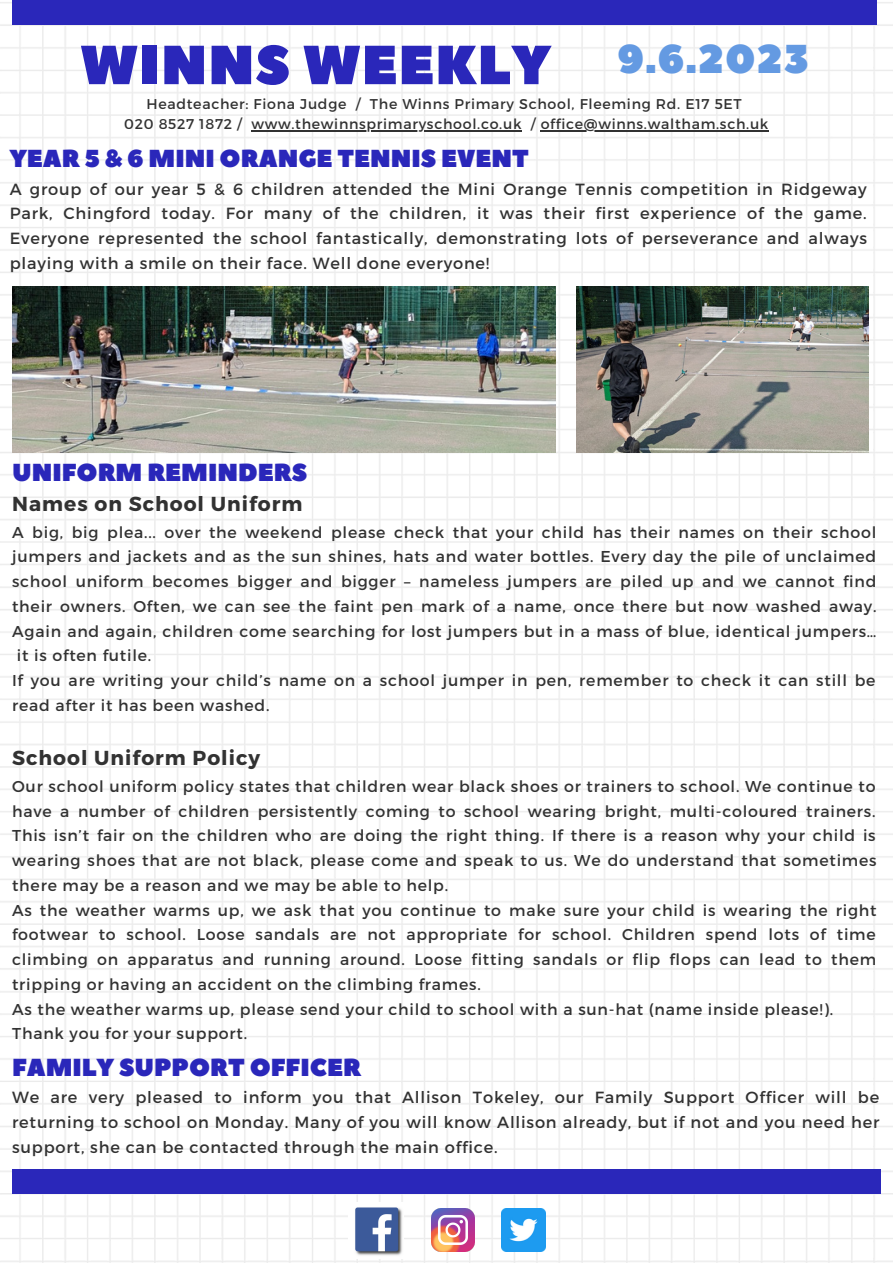
<style>
.page{position:relative;width:893px;height:1264px;background:#fff}
.page>*{position:absolute;margin:0;border:0;box-sizing:border-box;transform-origin:0 0}
.t1{font:54.9px "Peace Sans";letter-spacing:.02em;color:#2a27ba}
.t2{font:40.2px "Peace Sans";color:#649ae2}
.t3{font:24.6px "Peace Sans";color:#2a27ba}
.t4{font:700 20.25px "Montserrat";letter-spacing:.05em;color:#323232}
.t5{font:16.2px/24.8px "Montserrat";letter-spacing:.05em;color:#323232;text-align:justify}
.t6{font:15.75px/24.8px "Montserrat";letter-spacing:.05em;color:#323232;text-align:justify}
.t7{font:14.1px "Montserrat";letter-spacing:.05em;color:#323232}
</style>
<div class="page">
<img style="left:0;top:2px;width:892px;height:1260px">
<div style="left:12px;top:0;width:865px;height:25px;background:#2a27ba"></div>
<img style="left:348px;top:1202px;width:55px;height:55px">
<img style="left:431px;top:1208px;width:43px;height:43px">
<img style="left:502px;top:1208px;width:43px;height:43px">
<div style="left:12px;top:1169px;width:868px;height:24px;background:#2a27ba"></div>
<img style="left:577px;top:287px;width:291px;height:165px">
<img style="left:12px;top:287px;width:543px;height:165px">
<hr style="left:251px;top:130px;width:271px;height:1px;background:#323232">
<hr style="left:540px;top:130px;width:229px;height:1px;background:#323232">
<p class="t1" style="left:80px;top:29px;width:471px">WINNS WEEKLY</p>
<p class="t2" style="left:617px;top:33px;width:193px">9.6.2023</p>
<p class="t7" style="left:146px;top:94px;width:596px">Headteacher: Fiona Judge / The Winns Primary School, Fleeming Rd. E17 5ET</p>
<p class="t7" style="left:124px;top:115px;width:645px">020 8527 1872 / www.thewinnsprimaryschool.co.uk / office@winns.waltham.sch.uk</p>
<p class="t3" style="left:10px;top:142px;width:520px">YEAR 5 &amp; 6 MINI ORANGE TENNIS EVENT</p>
<p class="t5" style="left:10px;top:176px;width:858px">A group of our year 5 &amp; 6 children attended the Mini Orange Tennis competition in Ridgeway Park, Chingford today. For many of the children, it was their first experience of the game.<br>Everyone represented the school fantastically, demonstrating lots of perseverance and always playing with a smile on their face. Well done everyone!</p>
<p class="t3" style="left:12px;top:456px;width:296px">UNIFORM REMINDERS</p>
<p class="t4" style="left:12px;top:490px;width:292px">Names on School Uniform</p>
<p class="t6" style="left:12px;top:519px;width:865px">A big, big plea... over the weekend please check that your child has their names on their school</p>
<p class="t6" style="left:12px;top:543px;width:865px">jumpers and jackets and as the sun shines, hats and water bottles. Every day the pile of unclaimed</p>
<p class="t6" style="left:12px;top:568px;width:865px">school uniform becomes bigger and bigger – nameless jumpers are piled up and we cannot find</p>
<p class="t6" style="left:12px;top:593px;width:865px">their owners. Often, we can see the faint pen mark of a name, once there but now washed away.</p>
<p class="t6" style="left:12px;top:618px;width:865px">Again and again, children come searching for lost jumpers but in a mass of blue, identical jumpers…</p>
<p class="t6" style="left:17px;top:642px;width:136px">it is often futile.</p>
<p class="t6" style="left:12px;top:667px;width:864px">If you are writing your child’s name on a school jumper in pen, remember to check it can still be read after it has been washed.</p>
<p class="t4" style="left:12px;top:744px;width:249px">School Uniform Policy</p>
<p class="t6" style="left:12px;top:773px;width:865px">Our school uniform policy states that children wear black shoes or trainers to school. We continue to have a number of children persistently coming to school wearing bright, multi-coloured trainers.<br>This isn’t fair on the children who are doing the right thing. If there is a reason why your child is wearing shoes that are not black, please come and speak to us. We do understand that sometimes there may be a reason and we may be able to help.</p>
<p class="t6" style="left:12px;top:896px;width:865px">As the weather warms up, we ask that you continue to make sure your child is wearing the right footwear to school. Loose sandals are not appropriate for school. Children spend lots of time climbing on apparatus and running around. Loose fitting sandals or flip flops can lead to them tripping or having an accident on the climbing frames.</p>
<p class="t6" style="left:12px;top:995px;width:822px">As the weather warms up, please send your child to school with a sun-hat (name inside please!).</p>
<p class="t6" style="left:12px;top:1020px;width:236px">Thank you for your support.</p>
<p class="t3" style="left:12px;top:1051px;width:350px">FAMILY SUPPORT OFFICER</p>
<p class="t5" style="left:12px;top:1084px;width:868px">We are very pleased to inform you that Allison Tokeley, our Family Support Officer will be returning to school on Monday. Many of you will know Allison already, but if not and you need her support, she can be contacted through the main office.</p>
</div>
